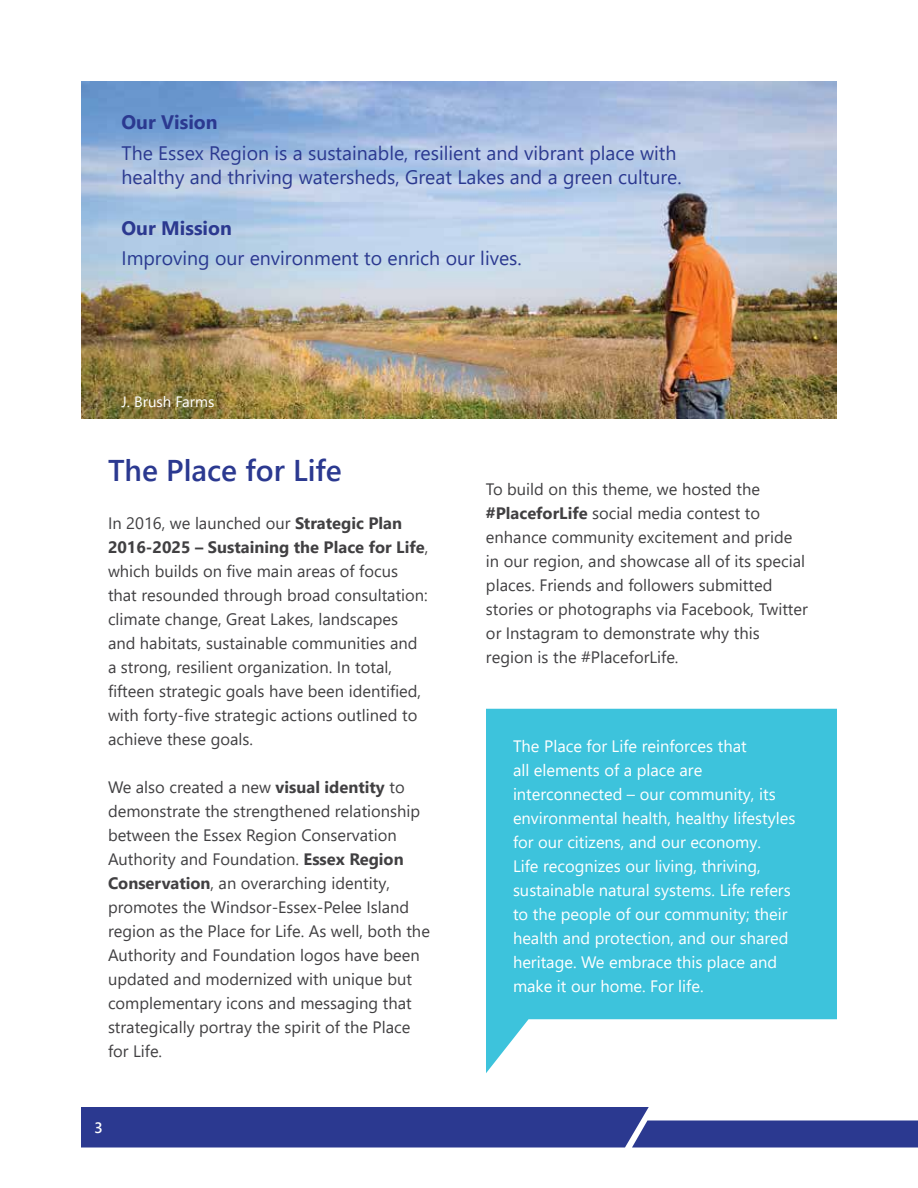
<style>
.page{position:relative;width:918px;height:1188px;background:#fff}
.page>*{position:absolute;margin:0;border:0;box-sizing:border-box;transform-origin:0 0}
.t1{font:600 30px "Segoe UI";color:#2b3990}
.t2{font:19.5px/24px "Segoe UI";color:#2b3990}
.t3{font:700 19.5px "Segoe UI";color:#2b3990}
.t4{font:16.5px/24px "Segoe UI";color:#414042}
.t5{font:16.5px/24px "Segoe UI";color:#fff}
.t6{font:15px "Segoe UI";color:#fff}
.t7{font:600 15px "Segoe UI";color:#fff}
.s1{font-weight:700}
</style>
<div class="page">
<img style="left:81px;top:81px;width:756px;height:337px">
<svg style="left:486px;top:709px;width:351px;height:364px;background:#57cbe0"></svg>
<svg style="left:81px;top:1107px;width:837px;height:41px;background:#45519d"></svg>
<p class="t3" style="left:122px;top:106px;width:98px">Our Vision</p>
<p class="t2" style="left:122px;top:140px;width:562px">The Essex Region is a sustainable, resilient and vibrant place with healthy and thriving watersheds, Great Lakes and a green culture.</p>
<p class="t3" style="left:122px;top:212px;width:112px">Our Mission</p>
<p class="t2" style="left:122px;top:246px;width:402px">Improving our environment to enrich our lives.</p>
<p class="t6" style="left:122px;top:390px;width:94px">J. Brush Farms</p>
<h1 class="t1" style="left:108px;top:446px;width:235px">The Place for Life</h1>
<p class="t4" style="left:108px;top:511px;width:322px">In 2016, we launched our <span class="s1">Strategic Plan 2016-2025 – Sustaining the Place for Life</span>, which builds on five main areas of focus that resounded through broad consultation: climate change, Great Lakes, landscapes and habitats, sustainable communities and a strong, resilient organization. In total, fifteen strategic goals have been identified, with forty-five strategic actions outlined to achieve these goals.</p>
<p class="t4" style="left:108px;top:775px;width:323px">We also created a new <span class="s1">visual identity</span> to demonstrate the strengthened relationship between the Essex Region Conservation Authority and Foundation. <span class="s1">Essex Region Conservation</span>, an overarching identity, promotes the Windsor-Essex-Pelee Island region as the Place for Life. As well, both the Authority and Foundation logos have been updated and modernized with unique but complementary icons and messaging that strategically portray the spirit of the Place for Life.</p>
<p class="t7" style="left:94px;top:1115px;width:10px">3</p>
<p class="t4" style="left:486px;top:477px;width:323px">To build on this theme, we hosted the <span class="s1">#PlaceforLife</span> social media contest to enhance community excitement and pride in our region, and showcase all of its special places. Friends and followers submitted stories or photographs via Facebook, Twitter or Instagram to demonstrate why this region is the #PlaceforLife.</p>
<p class="t5" style="left:513px;top:734px;width:284px">The Place for Life reinforces that<br>all elements of a place are interconnected – our community, its environmental health, healthy lifestyles for our citizens, and our economy.<br>Life recognizes our living, thriving, sustainable natural systems. Life refers to the people of our community; their health and protection, and our shared heritage. We embrace this place and make it our home. For life.</p>
</div>
